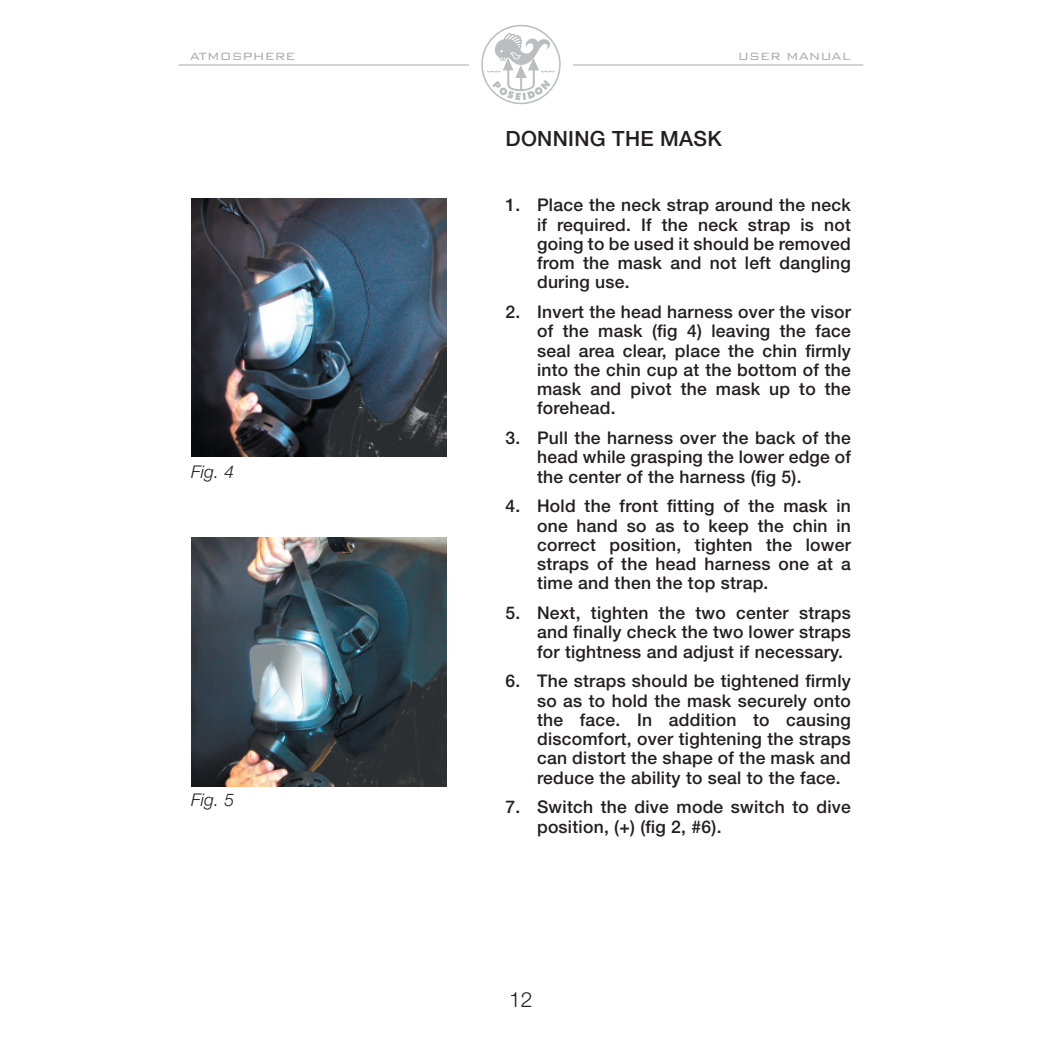
<style>
.page{position:relative;width:1042px;height:1042px;background:#fff}
.page>*{position:absolute;margin:0;border:0;box-sizing:border-box;transform-origin:0 0}
.Body_Text{font:500 21px "Helvetica Neue LT Std";letter-spacing:.015em;color:#231f20}
.t1{font:300 21px "Helvetica Neue LT Std";color:#231f20}
.t2{font:500 17.5px/19.2px "Helvetica Neue LT Std";letter-spacing:.015em;color:#231f20;text-align:justify}
.Body_Text-2{font:italic 300 17.5px "Helvetica Neue LT Std";letter-spacing:.015em;color:#231f20}
.t3{font:300 14px "Bank Gothic BT";color:#a8a9ad}
</style>
<div class="page">
<svg style="left:481px;top:25px;width:80px;height:79px"></svg>
<hr style="left:179px;top:64px;width:290px;height:2px;background:#bcbdc0">
<hr style="left:573px;top:64px;width:290px;height:2px;background:#bcbdc0">
<img style="left:191px;top:198px;width:256px;height:258px">
<img style="left:191px;top:537px;width:256px;height:249px">
<p class="t3" style="left:190px;top:49px;width:107px">ATMOSPHERE</p>
<p class="t3" style="left:738px;top:49px;width:115px">USER MANUAL</p>
<p class="Body_Text-2" style="left:191px;top:461px;width:45px">Fig. 4</p>
<p class="Body_Text-2" style="left:191px;top:789px;width:45px">Fig. 5</p>
<p class="Body_Text" style="left:505px;top:126px;width:218px">DONNING THE MASK</p>
<p class="t2" style="left:537px;top:195px;width:315px;text-indent:-32px">1. Place the neck strap around the neck if required. If the neck strap is not going to be used it should be removed from the mask and not left dangling during use.</p>
<p class="t2" style="left:537px;top:302px;width:315px;text-indent:-32px">2. Invert the head harness over the visor of the mask (fig 4) leaving the face seal area clear, place the chin firmly into the chin cup at the bottom of the mask and pivot the mask up to the forehead.</p>
<p class="t2" style="left:537px;top:428px;width:315px;text-indent:-32px">3. Pull the harness over the back of the head while grasping the lower edge of the center of the harness (fig 5).</p>
<p class="t2" style="left:537px;top:496px;width:315px;text-indent:-32px">4. Hold the front fitting of the mask in one hand so as to keep the chin in correct position, tighten the lower straps of the head harness one at a time and then the top strap.</p>
<p class="t2" style="left:537px;top:603px;width:315px;text-indent:-32px">5. Next, tighten the two center straps and finally check the two lower straps for tightness and adjust if necessary.</p>
<p class="t2" style="left:537px;top:671px;width:315px;text-indent:-32px">6. The straps should be tightened firmly so as to hold the mask securely onto the face. In addition to causing discomfort, over tightening the straps can distort the shape of the mask and reduce the ability to seal to the face.</p>
<p class="t2" style="left:537px;top:797px;width:315px;text-indent:-32px">7. Switch the dive mode switch to dive position, (+) (fig 2, #6).</p>
<p class="t1" style="left:509px;top:987px;width:25px">12</p>
</div>
